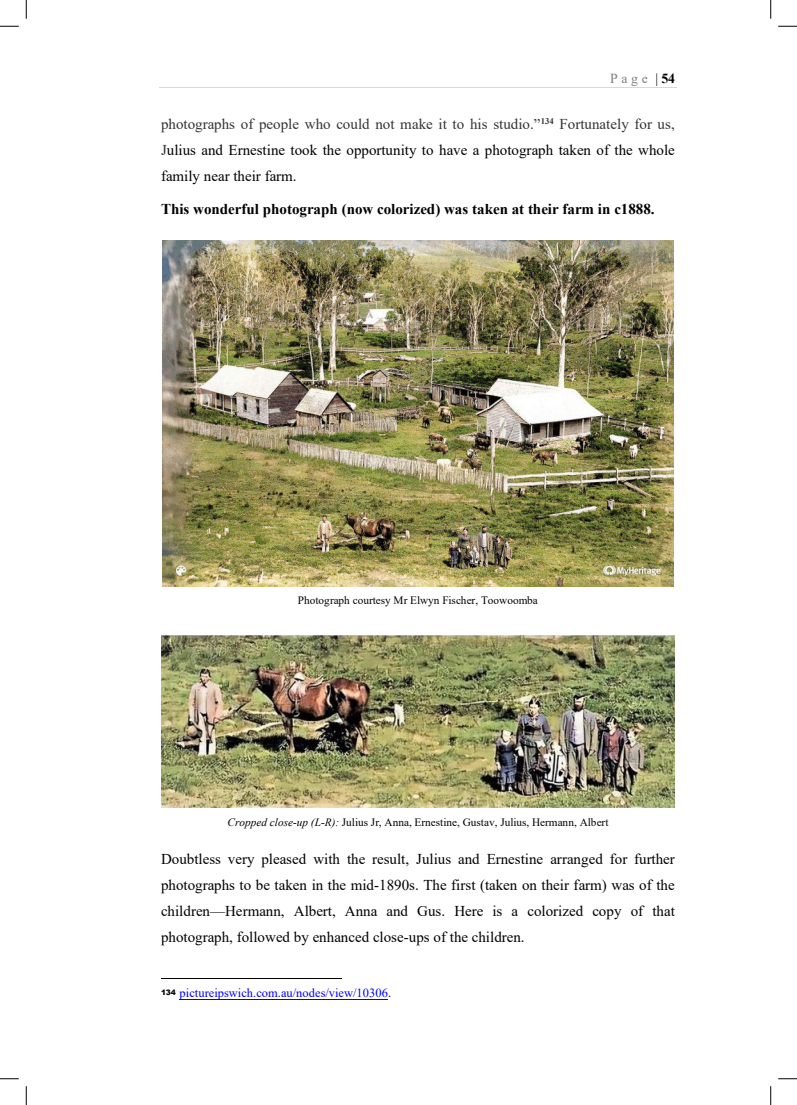
<style>
.page{position:relative;width:797px;height:1105px;background:#fff}
.page>*{position:absolute;margin:0;border:0;box-sizing:border-box;transform-origin:0 0}
.t1{font:15px/25.9px "Times New Roman";color:#000;text-align:justify}
.t2{font:700 15px "Times New Roman";color:#000}
.t3{font:13.75px "Times New Roman";color:#808080}
.t4{font:12.5px "Times New Roman";color:#00f}
.t5{font:11.25px "Times New Roman";color:#000}
.s1{color:#000}
.s2{font-weight:700;color:#000}
.s3{color:#333}
.s4{font-style:italic}
</style>
<div class="page">
<hr style="left:159px;top:88px;width:518px;height:1px;background:#d9d9d9">
<hr style="left:161px;top:978px;width:180px;height:1px;background:#000">
<hr style="left:180px;top:999px;width:208px;height:1px;background:#00f">
<img style="left:163px;top:241px;width:510px;height:345px">
<img style="left:162px;top:636px;width:512px;height:171px">
<svg style="left:0;top:25px;width:19px;height:2px"></svg>
<svg style="left:778px;top:25px;width:19px;height:2px"></svg>
<svg style="left:0;top:1078px;width:19px;height:1px"></svg>
<svg style="left:778px;top:1078px;width:19px;height:1px"></svg>
<svg style="left:25px;top:0;width:2px;height:19px"></svg>
<svg style="left:25px;top:1086px;width:2px;height:19px"></svg>
<svg style="left:770px;top:0;width:1px;height:19px"></svg>
<svg style="left:770px;top:1086px;width:1px;height:19px"></svg>
<p class="t3" style="left:610px;top:69px;width:67px">Page <span class="s1">|</span> <span class="s2">54</span></p>
<p class="t1" style="left:161px;top:110px;width:515px"><span class="s3">photographs of people who could not make it to his studio.”</span><sup>134</sup> <span class="s3">Fortunately for us, J</span>ulius and Ernestine took the opportunity to have a photograph taken of the whole family near their farm.</p>
<p class="t2" style="left:161px;top:198px;width:495px">This wonderful photograph (now colorized) was taken at their farm in c1888.</p>
<p class="t5" style="left:298px;top:593px;width:241px">Photograph courtesy Mr Elwyn Fischer, Toowoomba</p>
<p class="t5" style="left:228px;top:814px;width:382px"><span class="s4">Cropped close-up (L-R):</span> Julius Jr, Anna, Ernestine, Gustav, Julius, Hermann, Albert</p>
<p class="t1" style="left:161px;top:846px;width:515px">Doubtless very pleased with the result, Julius and Ernestine arranged for further photographs to be taken in the mid-1890s. The first (taken on their farm) was of the children—Hermann, Albert, Anna and Gus. Here is a colorized copy of that photograph, followed by enhanced close-ups of the children.</p>
<p class="t4" style="left:161px;top:984px;width:232px"><sup>134</sup> pictureipswich.com.au/nodes/view/10306<span class="s1">.</span></p>
</div>
